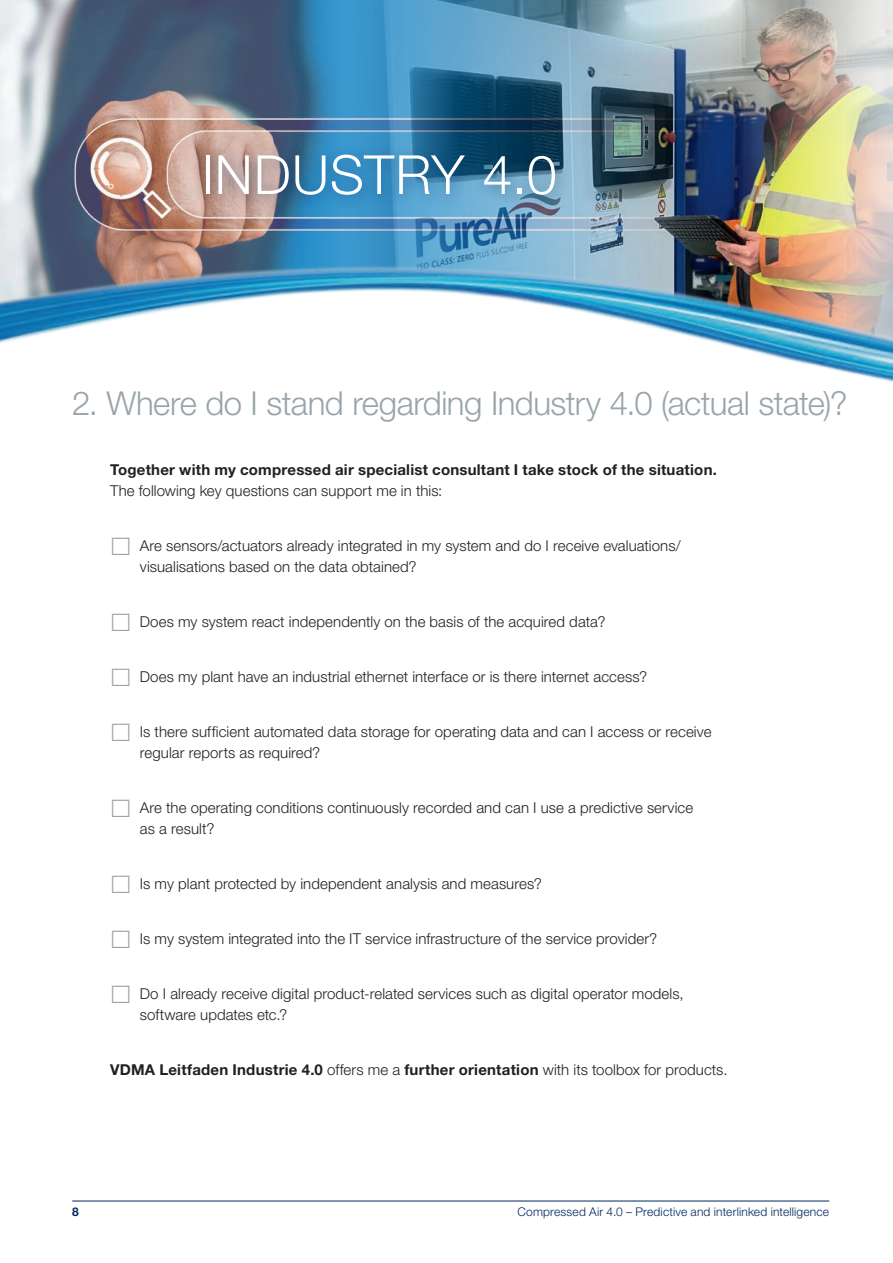
<style>
.page{position:relative;width:893px;height:1263px;background:#fff}
.page>*{position:absolute;margin:0;border:0;box-sizing:border-box;transform-origin:0 0}
.t1{font:300 54px "Helvetica Neue LT Std";letter-spacing:.02em;color:#fff}
.t2{font:300 33px "Helvetica Neue LT Std";letter-spacing:-.015em;color:#99a4ab}
.t3{font:300 15px/21px "Helvetica Neue LT Std";letter-spacing:.005em;color:#231f20}
.t4{font:700 15px "Helvetica Neue LT Std";letter-spacing:.015em;color:#231f20}
.t5{font:300 12px "Helvetica Neue LT Std";letter-spacing:.015em;color:#00285f}
.t6{font:700 12px "Helvetica Neue LT Std";color:#00285f}
.s1{font-weight:300}
</style>
<div class="page">
<img style="left:846px;top:0;width:47px;height:112px">
<svg style="left:829px;top:112px;width:64px;height:84px;background:#e1d7b3"></svg>
<img style="left:0;top:0;width:829px;height:196px">
<div style="left:193px;top:145px;width:378px;height:67px;background:#00285f;opacity:.5"></div>
<img style="left:0;top:196px;width:893px;height:186px">
<hr style="left:72px;top:1200px;width:757px;height:1px;background:#00285f">
<h1 class="t1" style="left:202px;top:142px;width:357px">INDUSTRY 4.0</h1>
<h2 class="t2" style="left:72px;top:383px;width:777px">2. Where do I stand regarding Industry 4.0 (actual state)?</h2>
<p class="t4" style="left:110px;top:460px;width:608px">Together with my compressed air specialist consultant I take stock of the situation.</p>
<p class="t3" style="left:110px;top:480px;width:334px">The following key questions can support me in this:</p>
<p class="t3" style="left:140px;top:535px;width:542px">Are sensors/actuators already integrated in my system and do I receive evaluations/ visualisations based on the data obtained?</p>
<p class="t3" style="left:140px;top:611px;width:467px">Does my system react independently on the basis of the acquired data?</p>
<p class="t3" style="left:140px;top:666px;width:509px">Does my plant have an industrial ethernet interface or is there internet access?</p>
<p class="t3" style="left:140px;top:721px;width:573px">Is there sufficient automated data storage for operating data and can I access or receive regular reports as required?</p>
<p class="t3" style="left:140px;top:797px;width:555px">Are the operating conditions continuously recorded and can I use a predictive service as a result?</p>
<p class="t3" style="left:140px;top:873px;width:403px">Is my plant protected by independent analysis and measures?</p>
<p class="t3" style="left:140px;top:928px;width:519px">Is my system integrated into the IT service infrastructure of the service provider?</p>
<p class="t3" style="left:140px;top:983px;width:545px">Do I already receive digital product-related services such as digital operator models, software updates etc.?</p>
<p class="t4" style="left:110px;top:1060px;width:619px">VDMA Leitfaden Industrie 4.0 <span class="s1">offers me a</span> further orientation <span class="s1">with its toolbox for products.</span></p>
<p class="t6" style="left:72px;top:1204px;width:8px">8</p>
<p class="t5" style="left:518px;top:1205px;width:313px">Compressed Air 4.0 – Predictive and interlinked intelligence</p>
</div>
